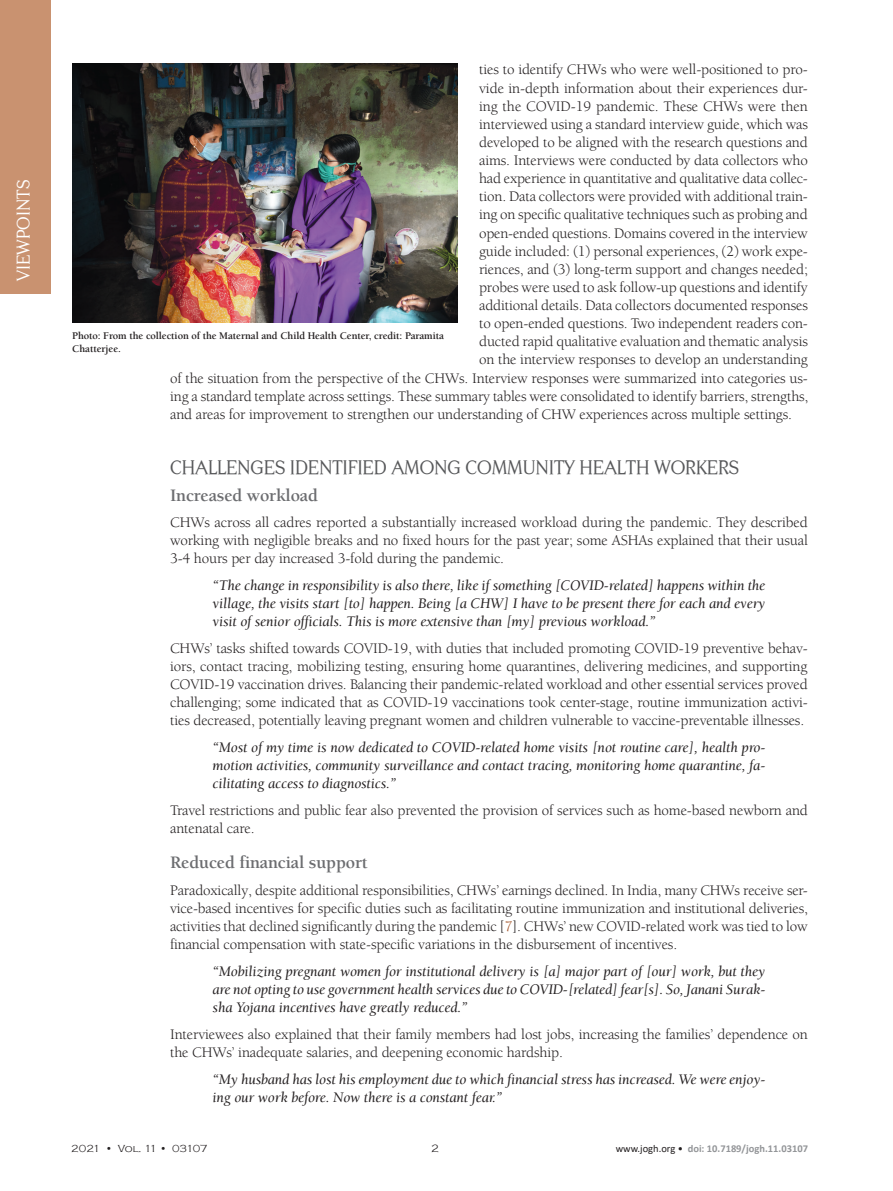
<style>
.page{position:relative;width:893px;height:1191px;background:#fff}
.page>*{position:absolute;margin:0;border:0;box-sizing:border-box;transform-origin:0 0}
.Podnaslovi_VIEW{font:19.5px "Centabel";letter-spacing:-.01em;color:#57585a}
.Podnaslovi_VIEW_2{font:700 18px "Berkeley Std";letter-spacing:-.01em;color:#6c6d70}
.t1{font:18px "Centabel";color:#fff}
.Tekst_Osnovni{font:15px/18.1px "Berkeley Std";letter-spacing:-.01em;color:#231f20;text-align:justify}
.citat{font:italic 15px/18.1px "Berkeley Std";letter-spacing:-.01em;color:#231f20;text-align:justify}
.t2{font:300 10.95px "Copperplate Gothic";color:#231f20}
.potpisi_slike_Photo{font:700 10.5px/12.6px "Berkeley Std";letter-spacing:-.01em;color:#231f20}
.t3{font:700 10.5px "Calibri";color:#939598}
.t4{font:300 10.5px "Copperplate Gothic";letter-spacing:-.04em;color:#231f20}
.s1{color:#9d4718}
.s2{font-weight:400;color:#231f20}
</style>
<div class="page">
<div style="left:0;top:0;width:51px;height:293px;background:#c99270"></div>
<img style="left:72px;top:64px;width:386px;height:258px">
<p class="t1" style="left:13px;top:281px;width:103px;rotate:-90deg">VIEWPOINTS</p>
<p class="Tekst_Osnovni" style="left:479px;top:61px;width:330px">ties to identify CHWs who were well-positioned to pro-</p>
<p class="Tekst_Osnovni" style="left:479px;top:79px;width:330px">vide in-depth information about their experiences dur-</p>
<p class="Tekst_Osnovni" style="left:479px;top:97px;width:330px">ing the COVID-19 pandemic. These CHWs were then</p>
<p class="Tekst_Osnovni" style="left:479px;top:115px;width:330px">interviewed using a standard interview guide, which was</p>
<p class="Tekst_Osnovni" style="left:479px;top:133px;width:330px">developed to be aligned with the research questions and</p>
<p class="Tekst_Osnovni" style="left:479px;top:151px;width:330px">aims. Interviews were conducted by data collectors who</p>
<p class="Tekst_Osnovni" style="left:479px;top:170px;width:330px">had experience in quantitative and qualitative data collec-</p>
<p class="Tekst_Osnovni" style="left:479px;top:188px;width:330px">tion. Data collectors were provided with additional train-</p>
<p class="Tekst_Osnovni" style="left:479px;top:206px;width:330px">ing on specific qualitative techniques such as probing and</p>
<p class="Tekst_Osnovni" style="left:479px;top:224px;width:330px">open-ended questions. Domains covered in the interview</p>
<p class="Tekst_Osnovni" style="left:479px;top:242px;width:330px">guide included: (1) personal experiences, (2) work expe-</p>
<p class="Tekst_Osnovni" style="left:479px;top:260px;width:330px">riences, and (3) long-term support and changes needed;</p>
<p class="Tekst_Osnovni" style="left:479px;top:278px;width:330px">probes were used to ask follow-up questions and identify</p>
<p class="Tekst_Osnovni" style="left:479px;top:296px;width:330px">additional details. Data collectors documented responses</p>
<p class="Tekst_Osnovni" style="left:479px;top:314px;width:330px">to open-ended questions. Two independent readers con-</p>
<p class="Tekst_Osnovni" style="left:479px;top:333px;width:330px">ducted rapid qualitative evaluation and thematic analysis</p>
<p class="Tekst_Osnovni" style="left:479px;top:351px;width:330px">on the interview responses to develop an understanding</p>
<p class="Tekst_Osnovni" style="left:170px;top:369px;width:639px">of the situation from the perspective of the CHWs. Interview responses were summarized into categories us-</p>
<p class="Tekst_Osnovni" style="left:170px;top:387px;width:640px">ing a standard template across settings. These summary tables were consolidated to identify barriers, strengths,</p>
<p class="Tekst_Osnovni" style="left:170px;top:405px;width:623px">and areas for improvement to strengthen our understanding of CHW experiences across multiple settings.</p>
<p class="Podnaslovi_VIEW" style="left:170px;top:456px;width:570px">CHALLENGES IDENTIFIED AMONG COMMUNITY HEALTH WORKERS</p>
<p class="Podnaslovi_VIEW_2" style="left:170px;top:485px;width:149px">Increased workload</p>
<p class="Tekst_Osnovni" style="left:170px;top:513px;width:639px">CHWs across all cadres reported a substantially increased workload during the pandemic. They described working with negligible breaks and no fixed hours for the past year; some ASHAs explained that their usual 3-4 hours per day increased 3-fold during the pandemic.</p>
<p class="citat" style="left:213px;top:576px;width:554px">“The change in responsibility is also there, like if something [COVID-related] happens within the village, the visits start [to] happen. Being [a CHW] I have to be present there for each and every visit of senior officials. This is more extensive than [my] previous workload.”</p>
<p class="Tekst_Osnovni" style="left:170px;top:639px;width:639px">CHWs’ tasks shifted towards COVID-19, with duties that included promoting COVID-19 preventive behav&shy;iors, contact tracing, mobilizing testing, ensuring home quarantines, delivering medicines, and supporting COVID-19 vaccination drives. Balancing their pandemic-related workload and other essential services proved challenging; some indicated that as COVID-19 vaccinations took center-stage, routine immunization activi&shy;ties decreased, potentially leaving pregnant women and children vulnerable to vaccine-preventable illnesses.</p>
<p class="citat" style="left:213px;top:738px;width:554px">“Most of my time is now dedicated to COVID-related home visits [not routine care], health pro&shy;motion activities, community surveillance and contact tracing, monitoring home quarantine, fa&shy;cilitating access to diagnostics.”</p>
<p class="Tekst_Osnovni" style="left:170px;top:801px;width:639px">Travel restrictions and public fear also prevented the provision of services such as home-based newborn and antenatal care.</p>
<p class="Podnaslovi_VIEW_2" style="left:170px;top:853px;width:199px">Reduced financial support</p>
<p class="Tekst_Osnovni" style="left:170px;top:881px;width:639px">Paradoxically, despite additional responsibilities, CHWs’ earnings declined. In India, many CHWs receive ser&shy;vice-based incentives for specific duties such as facilitating routine immunization and institutional deliveries, activities that declined significantly during the pandemic [<span class="s1">7</span>]. CHWs’ new COVID-related work was tied to low financial compensation with state-specific variations in the disbursement of incentives.</p>
<p class="citat" style="left:213px;top:962px;width:554px">“Mobilizing pregnant women for institutional delivery is [a] major part of [our] work, but they are not opting to use government health services due to COVID-[related] fear[s]. So, Janani Surak&shy;sha Yojana incentives have greatly reduced.”</p>
<p class="Tekst_Osnovni" style="left:170px;top:1025px;width:639px">Interviewees also explained that their family members had lost jobs, increasing the families’ dependence on the CHWs’ inadequate salaries, and deepening economic hardship.</p>
<p class="citat" style="left:213px;top:1070px;width:554px">“My husband has lost his employment due to which financial stress has increased. We were enjoy&shy;ing our work before. Now there is a constant fear.”</p>
<p class="potpisi_slike_Photo" style="left:72px;top:330px;width:373px">Photo: From the collection of the Maternal and Child Health Center, credit: Paramita<br>Chatterjee.</p>
<p class="t4" style="left:71px;top:1142px;width:138px">2021 • Vol. 11 • 03107</p>
<p class="t2" style="left:431px;top:1142px;width:9px">2</p>
<p class="t3" style="left:616px;top:1141px;width:194px"><span class="s2">www.jogh.org •</span> doi: 10.7189/jogh.11.03107</p>
</div>
